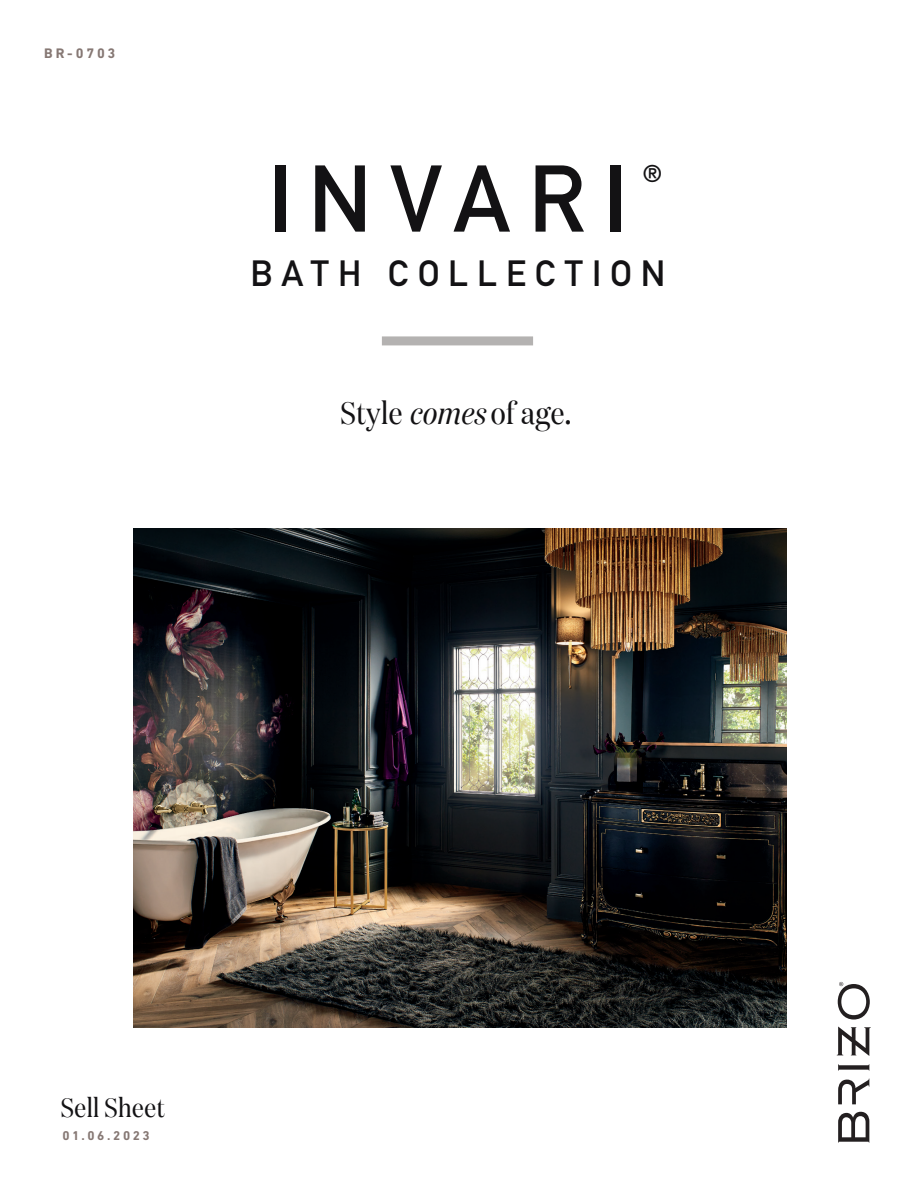
<style>
.page{position:relative;width:918px;height:1188px;background:#fff}
.page>*{position:absolute;margin:0;border:0;box-sizing:border-box;transform-origin:0 0}
.t1{font:93px "DIN Mittelschrift Std";letter-spacing:.19em;color:#131214}
.t2{font:36px "DIN Mittelschrift Std";letter-spacing:.245em;color:#131214}
.t3{font:31.5px "Domaine Display Nr";letter-spacing:.015em;color:#131214}
.t4{font:26.85px "Domaine Display Nr";letter-spacing:.015em;color:#131214}
.t5{font:24px "DIN Mittelschrift Std";color:#131214}
.t6{font:700 14.1px "DIN Next LT Pro";letter-spacing:.195em;color:#867874}
.t7{font:700 12.9px "DIN Next LT Pro";letter-spacing:.2em;color:#867874}
.s1{font-style:italic}
</style>
<div class="page">
<img style="left:134px;top:528px;width:653px;height:499px">
<div style="left:382px;top:336px;width:151px;height:9px;background:#b4b2b1"></div>
<svg style="left:838px;top:1112px;width:31px;height:31px"></svg>
<svg style="left:838px;top:1064px;width:31px;height:7px"></svg>
<svg style="left:837px;top:1027px;width:34px;height:29px"></svg>
<svg style="left:838px;top:1079px;width:31px;height:25px"></svg>
<svg style="left:838px;top:982px;width:32px;height:38px"></svg>
<p class="t6" style="left:44px;top:45px;width:73px">BR-0703</p>
<h1 class="t1" style="left:268px;top:144px;width:360px">INVARI</h1>
<p class="t5" style="left:643px;top:160px;width:21px">®</p>
<p class="t2" style="left:251px;top:252px;width:416px">BATH COLLECTION</p>
<p class="t3" style="left:341px;top:391px;width:232px">Style <span class="s1">comes</span> of age.</p>
<p class="t4" style="left:61px;top:1089px;width:106px">Sell Sheet</p>
<p class="t7" style="left:63px;top:1128px;width:89px">01.06.2023</p>
</div>
